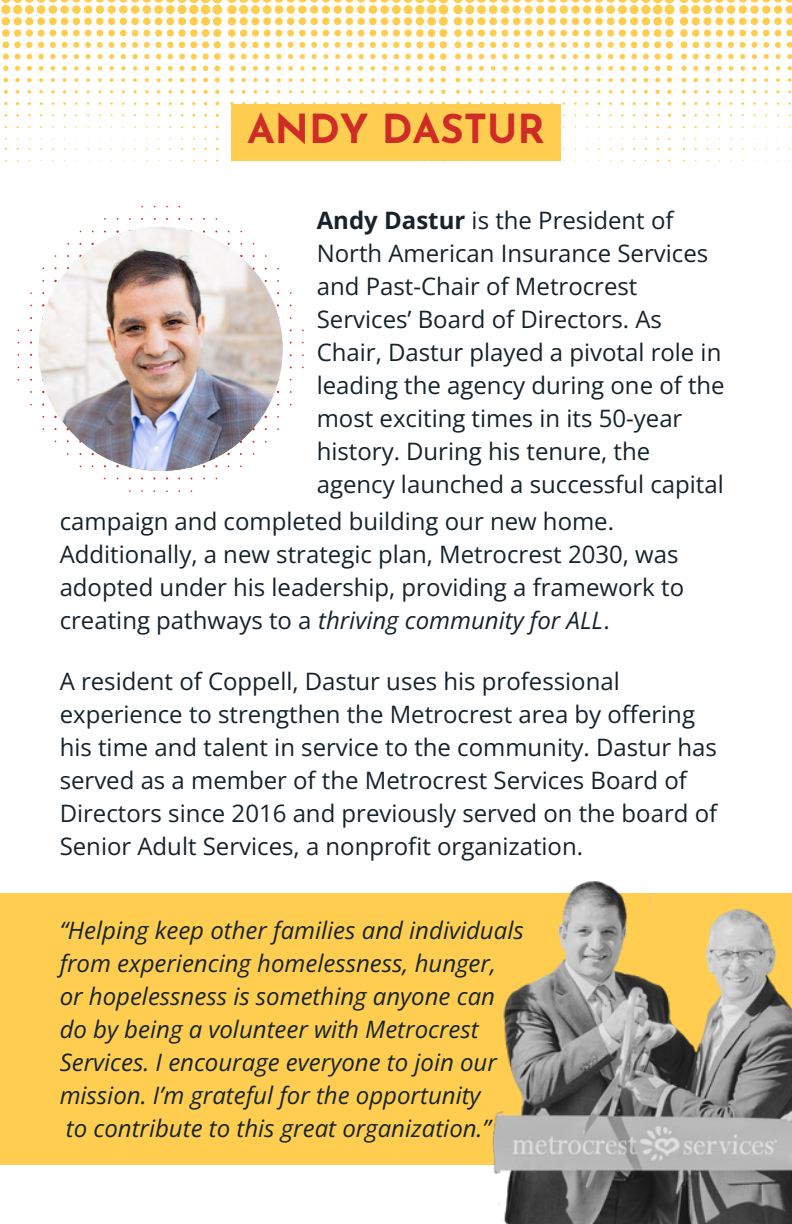
<style>
.page{position:relative;width:792px;height:1224px;background:#fff}
.page>*{position:absolute;margin:0;border:0;box-sizing:border-box;transform-origin:0 0}
.t1{font:700 40px "Josefin Sans";color:#d02c27}
.t2{font:24px/33px "Open Sans";color:#16232c}
.t3{font:italic 24px/33px "Open Sans";color:#16232c}
.s1{font-weight:700}
.s2{font-style:italic}
</style>
<div class="page">
<svg style="left:1px;top:0;width:222px;height:162px"></svg>
<svg style="left:227px;top:0;width:223px;height:162px"></svg>
<svg style="left:451px;top:0;width:341px;height:162px"></svg>
<img style="left:39px;top:227px;width:244px;height:244px;border-radius:50%">
<div style="left:0;top:893px;width:792px;height:271px;background:#ffce51"></div>
<img style="left:482px;top:881px;width:310px;height:343px">
<div style="left:231px;top:105px;width:330px;height:56px;background:#ffce51"></div>
<p class="t1" style="left:247px;top:113px;width:299px">ANDY DASTUR</p>
<p class="t2" style="left:317px;top:203px;width:410px"><span class="s1">Andy Dastur</span> is the President of North American Insurance Services and Past-Chair of Metrocrest Services’ Board of Directors. As Chair, Dastur played a pivotal role in leading the agency during one of the most exciting times in its 50-year history. During his tenure, the agency launched a successful capital</p>
<p class="t2" style="left:60px;top:504px;width:626px">campaign and completed building our new home.<br>Additionally, a new strategic plan, Metrocrest 2030, was adopted under his leadership, providing a framework to creating pathways to a <span class="s2">thriving community for ALL</span>.</p>
<p class="t2" style="left:60px;top:664px;width:659px">A resident of Coppell, Dastur uses his professional experience to strengthen the Metrocrest area by offering his time and talent in service to the community. Dastur has served as a member of the Metrocrest Services Board of Directors since 2016 and previously served on the board of Senior Adult Services, a nonprofit organization.</p>
<p class="t3" style="left:60px;top:913px;width:466px">“Helping keep other families and individuals from experiencing homelessness, hunger,</p>
<p class="t3" style="left:60px;top:979px;width:437px">or hopelessness is something anyone can</p>
<p class="t3" style="left:60px;top:1012px;width:439px">do by being a volunteer with Metrocrest<br>Services. I encourage everyone to join our mission. I’m grateful for the opportunity</p>
<p class="t3" style="left:66px;top:1111px;width:427px">to contribute to this great organization.”</p>
</div>
